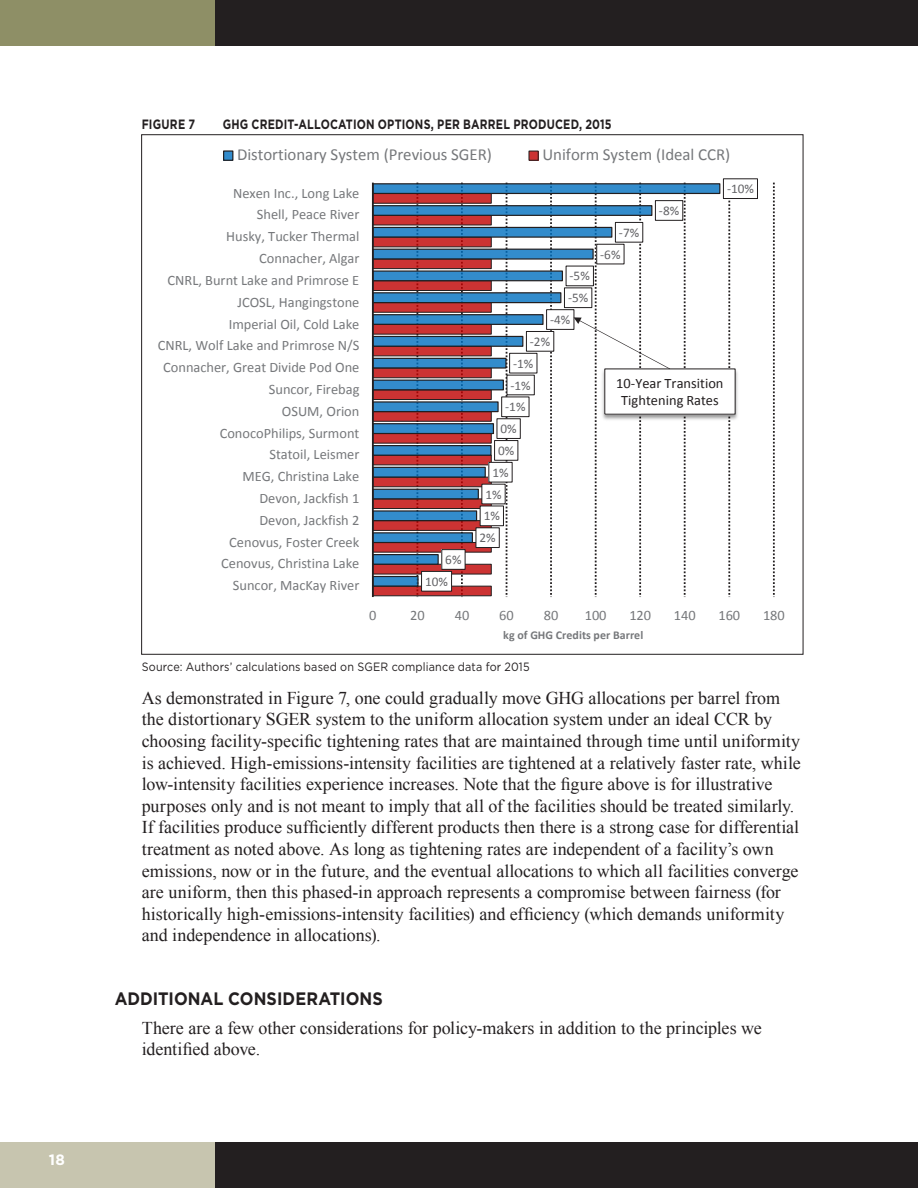
<style>
.page{position:relative;width:918px;height:1188px;background:#fff}
.page>*{position:absolute;margin:0;border:0;box-sizing:border-box;transform-origin:0 0}
.Body{font:18px/21.6px "Times New Roman";color:#231f20}
.Heading_1{font:700 18px "Gotham";letter-spacing:.005em;color:#231f20;scale:.9 1}
.t1{font:16.8px "Calibri";color:#76787b}
.t2{font:700 15px "Gotham";color:#fff}
.t3{font:14.4px "Calibri";color:#76787b}
.t4{font:14.4px/17.5px "Calibri";color:#231f20;text-align:center}
.Table_Heading{font:700 13.5px "Gotham";letter-spacing:.015em;color:#231f20;scale:.8 1}
.t5{font:13.35px "Calibri";color:#636366}
.t6{font:13.2px "Calibri";color:#636366}
.Table_Source{font:12px "Gotham";letter-spacing:.015em;color:#231f20;scale:.9 1}
.t7{font:700 12px "Calibri";color:#76787b}
</style>
<div class="page">
<div style="left:0;top:1143px;width:215px;height:45px;background:#c7c5af"></div>
<div style="left:0;top:0;width:215px;height:45px;background:#8e8f66"></div>
<div style="left:215px;top:1143px;width:703px;height:45px;background:#231f20"></div>
<div style="left:215px;top:0;width:703px;height:45px;background:#231f20"></div>
<svg style="left:550px;top:587px;width:2px;height:10px"></svg>
<svg style="left:684px;top:587px;width:2px;height:10px"></svg>
<svg style="left:728px;top:200px;width:2px;height:397px"></svg>
<svg style="left:773px;top:183px;width:2px;height:414px"></svg>
<svg style="left:374px;top:587px;width:118px;height:10px"></svg>
<svg style="left:374px;top:183px;width:347px;height:404px"></svg>
<hr style="left:372px;top:183px;width:2px;height:414px;background:#231f20">
<div style="left:422px;top:571px;width:30px;height:20px;background:#fff"></div>
<div style="left:421px;top:571px;width:31px;height:21px;border:1px solid #231f20"></div>
<div style="left:442px;top:550px;width:23px;height:19px;background:#fff"></div>
<div style="left:441px;top:549px;width:25px;height:21px;border:1px solid #231f20"></div>
<div style="left:476px;top:528px;width:23px;height:20px;background:#fff"></div>
<div style="left:476px;top:527px;width:24px;height:21px;border:1px solid #231f20"></div>
<div style="left:480px;top:506px;width:23px;height:20px;background:#fff"></div>
<div style="left:480px;top:506px;width:24px;height:20px;border:1px solid #231f20"></div>
<div style="left:482px;top:484px;width:23px;height:20px;background:#fff"></div>
<div style="left:489px;top:462px;width:23px;height:20px;background:#fff"></div>
<div style="left:488px;top:462px;width:25px;height:21px;border:1px solid #231f20"></div>
<div style="left:495px;top:441px;width:23px;height:19px;background:#fff"></div>
<div style="left:494px;top:440px;width:24px;height:21px;border:1px solid #231f20"></div>
<div style="left:497px;top:419px;width:23px;height:19px;background:#fff"></div>
<div style="left:497px;top:418px;width:24px;height:21px;border:1px solid #231f20"></div>
<div style="left:502px;top:397px;width:27px;height:20px;background:#fff"></div>
<div style="left:501px;top:396px;width:28px;height:21px;border:1px solid #231f20"></div>
<div style="left:507px;top:375px;width:27px;height:20px;background:#fff"></div>
<div style="left:510px;top:353px;width:27px;height:20px;background:#fff"></div>
<div style="left:509px;top:353px;width:28px;height:20px;border:1px solid #231f20"></div>
<div style="left:526px;top:331px;width:28px;height:20px;background:#fff"></div>
<div style="left:526px;top:331px;width:28px;height:21px;border:1px solid #231f20"></div>
<div style="left:547px;top:310px;width:27px;height:19px;background:#fff"></div>
<div style="left:546px;top:309px;width:28px;height:21px;border:1px solid #231f20"></div>
<div style="left:564px;top:288px;width:28px;height:20px;background:#fff"></div>
<div style="left:564px;top:287px;width:28px;height:21px;border:1px solid #231f20"></div>
<div style="left:566px;top:266px;width:27px;height:20px;background:#fff"></div>
<div style="left:655px;top:201px;width:28px;height:19px;background:#fff"></div>
<div style="left:655px;top:200px;width:28px;height:21px;border:1px solid #231f20"></div>
<div style="left:723px;top:178px;width:35px;height:21px;border:1px solid #231f20"></div>
<div style="left:224px;top:151px;width:9px;height:9px;background:#338ccc"></div>
<div style="left:223px;top:150px;width:10px;height:11px;border:1px solid #231f20"></div>
<div style="left:529px;top:151px;width:9px;height:9px;background:#c33"></div>
<div style="left:529px;top:151px;width:10px;height:10px;border:1px solid #231f20"></div>
<img style="left:670px;top:367px;width:68px;height:56px">
<img style="left:670px;top:368px;width:67px;height:54px">
<div style="left:605px;top:369px;width:130px;height:45px;background:#fff"></div>
<svg style="left:574px;top:183px;width:96px;height:414px"></svg>
<p class="t2" style="left:49px;top:1150px;width:18px">18</p>
<p class="Table_Heading" style="left:142px;top:115px;width:68px">FIGURE 7</p>
<p class="Table_Heading" style="left:223px;top:115px;width:488px">GHG CREDIT-ALLOCATION OPTIONS, PER BARREL PRODUCED, 2015</p>
<p class="t1" style="left:237px;top:144px;width:256px">Distortionary System (Previous SGER)</p>
<p class="t1" style="left:542px;top:144px;width:189px">Uniform System (Ideal CCR)</p>
<p class="t3" style="left:233px;top:184px;width:128px">Nexen Inc., Long Lake</p>
<p class="t6" style="left:727px;top:180px;width:29px">-10%</p>
<p class="t3" style="left:257px;top:206px;width:104px">Shell, Peace River</p>
<p class="t6" style="left:659px;top:202px;width:22px">-8%</p>
<p class="t3" style="left:226px;top:227px;width:135px">Husky, Tucker Thermal</p>
<p class="t6" style="left:619px;top:224px;width:22px">-7%</p>
<p class="t3" style="left:259px;top:249px;width:102px">Connacher, Algar</p>
<p class="t6" style="left:600px;top:246px;width:22px">-6%</p>
<p class="t3" style="left:168px;top:271px;width:193px">CNRL, Burnt Lake and Primrose E</p>
<p class="t6" style="left:570px;top:268px;width:22px">-5%</p>
<p class="t3" style="left:238px;top:293px;width:123px">JCOSL, Hangingstone</p>
<p class="t6" style="left:568px;top:290px;width:22px">-5%</p>
<p class="t3" style="left:229px;top:315px;width:132px">Imperial Oil, Cold Lake</p>
<p class="t6" style="left:550px;top:311px;width:22px">-4%</p>
<p class="t3" style="left:158px;top:336px;width:203px">CNRL, Wolf Lake and Primrose N/S</p>
<p class="t6" style="left:530px;top:333px;width:22px">-2%</p>
<p class="t3" style="left:163px;top:358px;width:198px">Connacher, Great Divide Pod One</p>
<p class="t6" style="left:513px;top:355px;width:22px">-1%</p>
<p class="t3" style="left:269px;top:380px;width:92px">Suncor, Firebag</p>
<p class="t3" style="left:282px;top:402px;width:79px">OSUM, Orion</p>
<p class="t6" style="left:510px;top:377px;width:22px">-1%</p>
<p class="t6" style="left:505px;top:399px;width:22px">-1%</p>
<p class="t4" style="left:616px;top:374px;width:109px">10-Year Transition<br>Tightening Rates</p>
<p class="t3" style="left:220px;top:424px;width:141px">ConocoPhilips, Surmont</p>
<p class="t6" style="left:500px;top:420px;width:18px">0%</p>
<p class="t3" style="left:269px;top:446px;width:92px">Statoil, Leismer</p>
<p class="t6" style="left:498px;top:442px;width:18px">0%</p>
<p class="t3" style="left:242px;top:467px;width:118px">MEG, Christina Lake</p>
<p class="t6" style="left:492px;top:464px;width:18px">1%</p>
<p class="t3" style="left:259px;top:489px;width:102px">Devon, Jackfish 1</p>
<p class="t6" style="left:485px;top:486px;width:18px">1%</p>
<p class="t3" style="left:259px;top:511px;width:102px">Devon, Jackfish 2</p>
<p class="t5" style="left:484px;top:507px;width:18px">1%</p>
<p class="t3" style="left:229px;top:533px;width:132px">Cenovus, Foster Creek</p>
<p class="t6" style="left:479px;top:529px;width:18px">2%</p>
<p class="t3" style="left:221px;top:555px;width:140px">Cenovus, Christina Lake</p>
<p class="t6" style="left:445px;top:551px;width:18px">6%</p>
<p class="t3" style="left:233px;top:576px;width:128px">Suncor, MacKay River</p>
<p class="t6" style="left:425px;top:573px;width:25px">10%</p>
<p class="t3" style="left:369px;top:606px;width:9px">0</p>
<p class="t3" style="left:410px;top:606px;width:16px">20</p>
<p class="t3" style="left:455px;top:606px;width:16px">40</p>
<p class="t3" style="left:499px;top:606px;width:16px">60</p>
<p class="t3" style="left:544px;top:606px;width:16px">80</p>
<p class="t3" style="left:585px;top:606px;width:23px">100</p>
<p class="t3" style="left:629px;top:606px;width:23px">120</p>
<p class="t3" style="left:674px;top:606px;width:23px">140</p>
<p class="t3" style="left:718px;top:606px;width:23px">160</p>
<p class="t3" style="left:763px;top:606px;width:23px">180</p>
<p class="t7" style="left:503px;top:627px;width:142px">kg of GHG Credits per Barrel</p>
<p class="Table_Source" style="left:142px;top:660px;width:433px">Source: Authors’ calculations based on SGER compliance data for 2015</p>
<p class="Body" style="left:142px;top:687px;width:660px">As demonstrated in Figure 7, one could gradually move GHG allocations per barrel from the distortionary SGER system to the uniform allocation system under an ideal CCR by choosing facility-specific tightening rates that are maintained through time until uniformity is achieved. High-emissions-intensity facilities are tightened at a relatively faster rate, while low-intensity facilities experience increases. Note that the figure above is for illustrative purposes only and is not meant to imply that all of the facilities should be treated similarly.<br>If facilities produce sufficiently different products then there is a strong case for differential treatment as noted above. As long as tightening rates are independent of a facility’s own emissions, now or in the future, and the eventual allocations to which all facilities converge are uniform, then this phased-in approach represents a compromise between fairness (for historically high-emissions-intensity facilities) and efficiency (which demands uniformity and independence in allocations).</p>
<p class="Heading_1" style="left:115px;top:987px;width:299px">ADDITIONAL CONSIDERATIONS</p>
<p class="Body" style="left:142px;top:1017px;width:622px">There are a few other considerations for policy-makers in addition to the principles we identified above.</p>
</div>
